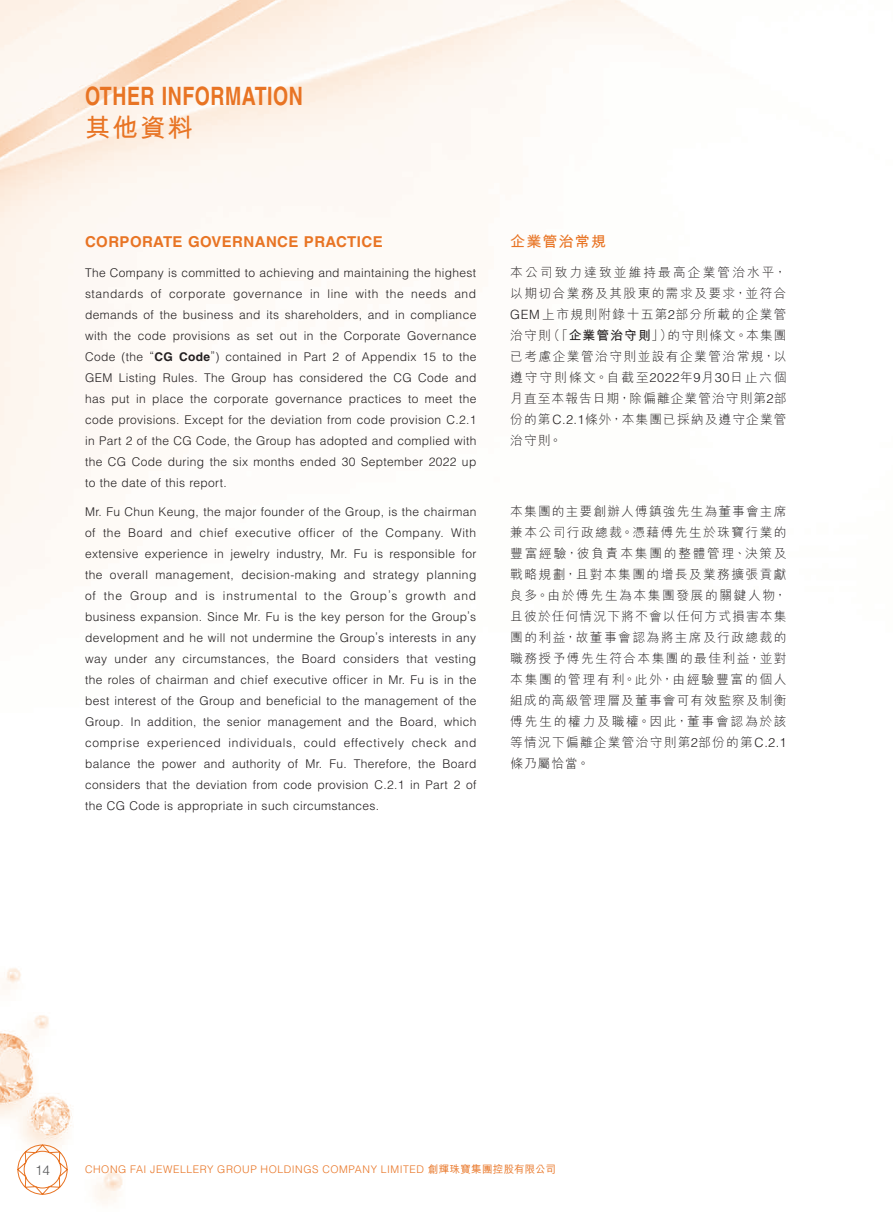
<style>
.page{position:relative;width:893px;height:1212px;background:#fff}
.page>*{position:absolute;margin:0;border:0;box-sizing:border-box;transform-origin:0 0}
.t1{font:700 25.5px "M Hei HK";color:#e87424}
.t2{font:700 25.35px "Helvetica LT Std";letter-spacing:.03em;color:#e87424;scale:.77 1}
.t3{font:700 15px "Helvetica LT Std";letter-spacing:.03em;color:#e87424}
.t4{font:700 15px "M Hei HK";letter-spacing:.08em;color:#e87424}
.t5{font:300 13.5px "Helvetica LT Std";color:#57585a}
.t6{font:300 12.75px/21px "M Hei HK";letter-spacing:.09em;color:#231f20;text-align:justify}
.t7{font:300 12px/21px "Helvetica LT Std";letter-spacing:.03em;color:#231f20;text-align:justify}
.t8{font:300 10.5px "Helvetica LT Std";letter-spacing:.05em;color:#e87424}
.s1{font-weight:700}
.s2{font-family:"Helvetica LT Std"}
.s3{font-family:"M Hei HK";font-weight:500}
</style>
<div class="page">
<img style="left:0;top:0;width:690px;height:1204px">
<svg style="left:17px;top:1144px;width:51px;height:51px"></svg>
<h2 class="t2" style="left:85px;top:80px;width:285px">OTHER INFORMATION</h2>
<h1 class="t1" style="left:85px;top:109px;width:109px">其他資料</h1>
<p class="t3" style="left:85px;top:233px;width:299px">CORPORATE GOVERNANCE PRACTICE</p>
<p class="t7" style="left:85px;top:262px;width:393px">The Company is committed to achieving and maintaining the highest standards of corporate governance in line with the needs and demands of the business and its shareholders, and in compliance with the code provisions as set out in the Corporate Governance Code (the “<span class="s1">CG Code</span>”) contained in Part 2 of Appendix 15 to the GEM Listing Rules. The Group has considered the CG Code and has put in place the corporate governance practices to meet the code provisions. Except for the deviation from code provision C.2.1 in Part 2 of the CG Code, the Group has adopted and complied with the CG Code during the six months ended 30 September 2022 up to the date of this report.</p>
<p class="t7" style="left:85px;top:501px;width:393px">Mr. Fu Chun Keung, the major founder of the Group, is the chairman of the Board and chief executive officer of the Company. With extensive experience in jewelry industry, Mr. Fu is responsible for the overall management, decision-making and strategy planning of the Group and is instrumental to the Group’s growth and business expansion. Since Mr. Fu is the key person for the Group’s development and he will not undermine the Group’s interests in any way under any circumstances, the Board considers that vesting the roles of chairman and chief executive officer in Mr. Fu is in the best interest of the Group and beneficial to the management of the Group. In addition, the senior management and the Board, which comprise experienced individuals, could effectively check and balance the power and authority of Mr. Fu. Therefore, the Board considers that the deviation from code provision C.2.1 in Part 2 of the CG Code is appropriate in such circumstances.</p>
<p class="t4" style="left:510px;top:231px;width:97px">企業管治常規</p>
<p class="t6" style="left:510px;top:261px;width:278px">本公司致力達致並維持最高企業管治水平，以期切合業務及其股東的需求及要求，並符合<span class="s2">GEM</span>上市規則附錄十五第<span class="s2">2</span>部分所載的企業管治守則（「<span class="s1">企業管治守則</span>」）的守則條文。本集團已考慮企業管治守則並設有企業管治常規，以遵守守則條文。自截至<span class="s2">2022</span>年<span class="s2">9</span>月<span class="s2">30</span>日止六個月直至本報告日期，除偏離企業管治守則第<span class="s2">2</span>部份的第<span class="s2">C.2.1</span>條外，本集團已採納及遵守企業管治守則。</p>
<p class="t6" style="left:510px;top:501px;width:278px">本集團的主要創辦人傅鎮強先生為董事會主席兼本公司行政總裁。憑藉傅先生於珠寶行業的豐富經驗，彼負責本集團的整體管理、決策及戰略規劃，且對本集團的增長及業務擴張貢獻良多。由於傅先生為本集團發展的關鍵人物，且彼於任何情況下將不會以任何方式損害本集團的利益，故董事會認為將主席及行政總裁的職務授予傅先生符合本集團的最佳利益，並對本集團的管理有利。此外，由經驗豐富的個人組成的高級管理層及董事會可有效監察及制衡傅先生的權力及職權。因此，董事會認為於該等情況下偏離企業管治守則第<span class="s2">2</span>部份的第<span class="s2">C.2.1</span>條乃屬恰當。</p>
<p class="t5" style="left:35px;top:1161px;width:16px">14</p>
<p class="t8" style="left:85px;top:1163px;width:472px">CHONG FAI JEWELLERY GROUP HOLDINGS COMPANY LIMITED <span class="s3">創輝珠寶集團控股有限公司</span></p>
</div>
